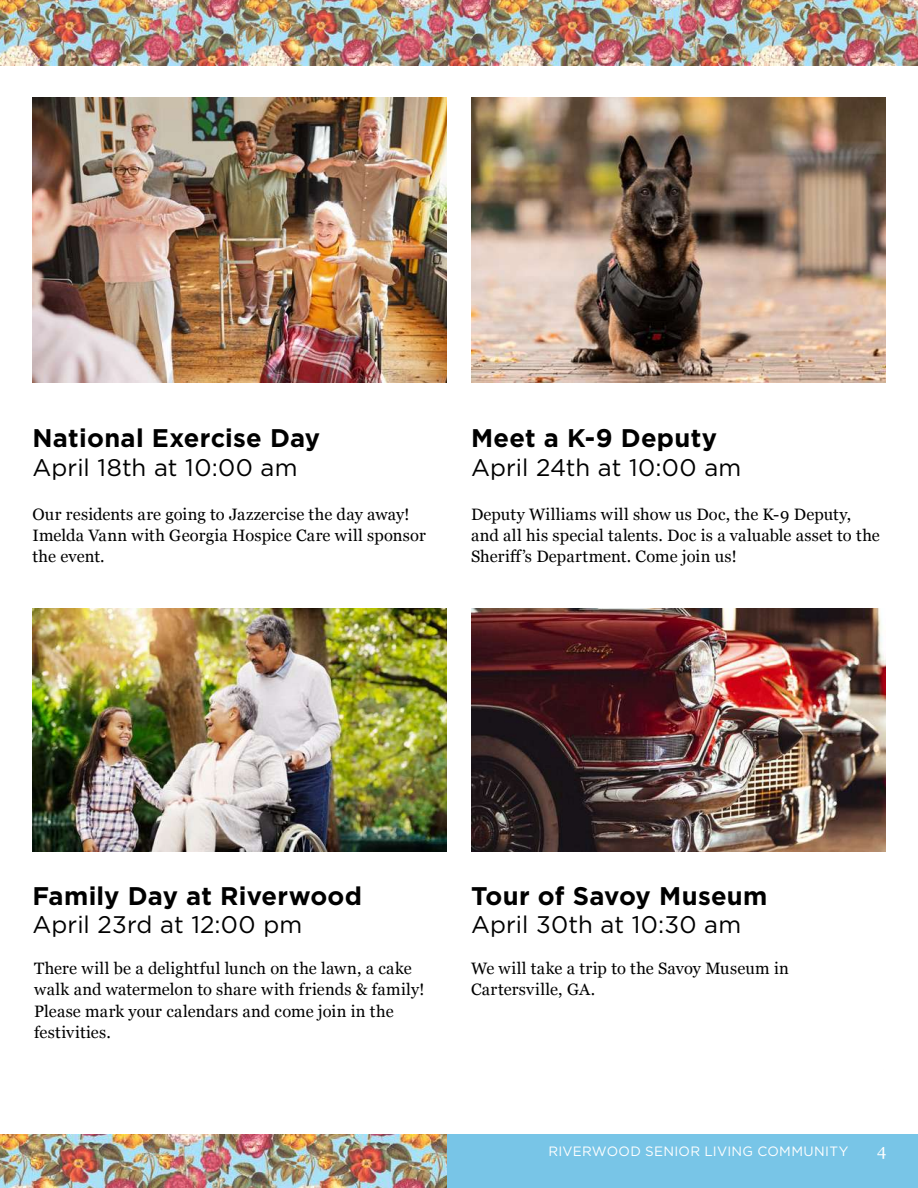
<style>
.page{position:relative;width:918px;height:1188px;background:#fff}
.page>*{position:absolute;margin:0;border:0;box-sizing:border-box;transform-origin:0 0}
.t1{font:700 25.5px "Gotham";letter-spacing:.01em;color:#000}
.t2{font:24px "Gotham";letter-spacing:.005em;color:#000}
.t3{font:16.5px/21.3px "Georgia";letter-spacing:.015em;color:#000}
.t4{font:16.5px "Georgia";color:#fff}
.t5{font:13.5px "Gotham";letter-spacing:.02em;color:#fff}
</style>
<div class="page">
<img style="left:0;top:1135px;width:447px;height:53px">
<div style="left:447px;top:1135px;width:471px;height:53px;background:#78c5e7"></div>
<img style="left:0;top:0;width:918px;height:65px">
<img style="left:32px;top:608px;width:415px;height:243px">
<img style="left:471px;top:608px;width:415px;height:243px">
<img style="left:32px;top:97px;width:415px;height:285px">
<img style="left:471px;top:97px;width:415px;height:285px">
<h1 class="t1" style="left:32px;top:422px;width:289px">National Exercise Day</h1>
<h2 class="t2" style="left:32px;top:452px;width:267px">April 18th at 10:00 am</h2>
<p class="t3" style="left:32px;top:503px;width:395px">Our residents are going to Jazzercise the day away!<br>Imelda Vann with Georgia Hospice Care will sponsor the event.</p>
<h1 class="t1" style="left:471px;top:422px;width:248px">Meet a K-9 Deputy</h1>
<h2 class="t2" style="left:471px;top:452px;width:272px">April 24th at 10:00 am</h2>
<p class="t3" style="left:471px;top:503px;width:410px">Deputy Williams will show us Doc, the K-9 Deputy, and all his special talents. Doc is a valuable asset to the<br>Sheriff’s Department. Come join us!</p>
<h1 class="t1" style="left:32px;top:879px;width:331px">Family Day at Riverwood</h1>
<h2 class="t2" style="left:32px;top:909px;width:271px">April 23rd at 12:00 pm</h2>
<p class="t3" style="left:34px;top:957px;width:392px">There will be a delightful lunch on the lawn, a cake walk and watermelon to share with friends &amp; family!<br>Please mark your calendars and come join in the festivities.</p>
<h1 class="t1" style="left:471px;top:879px;width:298px">Tour of Savoy Museum</h1>
<h2 class="t2" style="left:471px;top:909px;width:272px">April 30th at 10:30 am</h2>
<p class="t3" style="left:471px;top:957px;width:319px">We will take a trip to the Savoy Museum in<br>Cartersville, GA.</p>
<p class="t5" style="left:548px;top:1142px;width:302px">RIVERWOOD SENIOR LIVING COMMUNITY</p>
<p class="t4" style="left:877px;top:1138px;width:11px">4</p>
</div>
